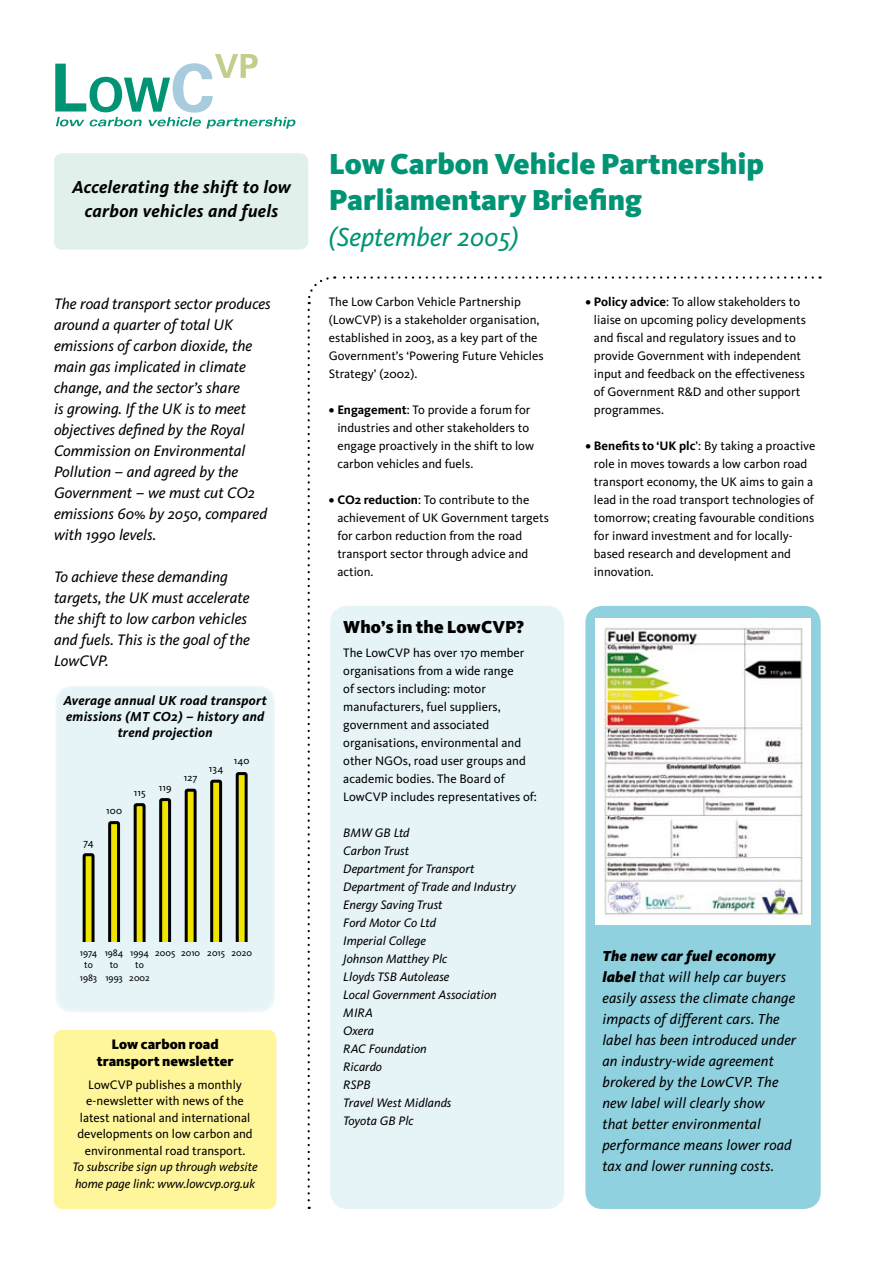
<style>
.page{position:relative;width:893px;height:1263px;background:#fff}
.page>*{position:absolute;margin:0;border:0;box-sizing:border-box;transform-origin:0 0}
.t1{font:900 30px/36px "Kievit";color:#009475}
.t2{font:italic 27px "Kievit";color:#009475}
.t3{font:italic 700 18px/24px "Kievit";letter-spacing:.015em;color:#000;text-align:center}
.t4{font:900 18px "Kievit";letter-spacing:.005em;color:#000}
.t5{font:italic 15.75px/21px "Kievit";color:#000}
.t6{font:italic 15px/21px "Kievit";letter-spacing:.01em;color:#000}
.t7{font:900 14.25px/16.5px "Kievit";letter-spacing:.005em;color:#000;text-align:center}
.t8{font:italic 700 13.5px/16.2px "Kievit";letter-spacing:.02em;color:#000;text-align:center}
.t9{font:12.75px/18px "Kievit";color:#000}
.t10{font:italic 12.75px/18px "Kievit";color:#000}
.t11{font:10.5px "Kievit";letter-spacing:.02em;color:#000}
.t12{font:9.75px/12.5px "Kievit";color:#000;text-align:center}
.s1{font-weight:700}
.s2{font-weight:900}
</style>
<div class="page">
<div style="left:54px;top:153px;width:254px;height:97px;background:#e1f0ea;border-radius:9px"></div>
<svg style="left:55px;top:54px;width:240px;height:75px"></svg>
<svg style="left:307px;top:276px;width:506px;height:28px"></svg>
<svg style="left:308px;top:310px;width:2px;height:899px"></svg>
<div style="left:55px;top:685px;width:221px;height:328px;background:#e7f4f7;border-radius:17px"></div>
<div style="left:54px;top:684px;width:222px;height:330px;border:2px solid #fff;border-radius:17px"></div>
<div style="left:161px;top:799px;width:9px;height:145px;background:#f1e400"></div>
<div style="left:159px;top:798px;width:12px;height:148px;border:3px solid #000"></div>
<div style="left:135px;top:805px;width:9px;height:139px;background:#f1e400"></div>
<div style="left:134px;top:803px;width:12px;height:143px;border:3px solid #000"></div>
<div style="left:110px;top:823px;width:9px;height:121px;background:#f1e400"></div>
<div style="left:108px;top:821px;width:12px;height:125px;border:3px solid #000"></div>
<div style="left:84px;top:855px;width:9px;height:89px;background:#f1e400"></div>
<div style="left:83px;top:853px;width:12px;height:93px;border:3px solid #000"></div>
<div style="left:186px;top:790px;width:9px;height:154px;background:#f1e400"></div>
<div style="left:185px;top:789px;width:12px;height:157px;border:3px solid #000"></div>
<div style="left:212px;top:781px;width:9px;height:163px;background:#f1e400"></div>
<div style="left:210px;top:780px;width:12px;height:166px;border:3px solid #000"></div>
<div style="left:237px;top:773px;width:9px;height:171px;background:#f1e400"></div>
<div style="left:236px;top:772px;width:12px;height:174px;border:3px solid #000"></div>
<div style="left:80px;top:942px;width:177px;height:14px;background:#e7f4f7"></div>
<div style="left:585px;top:606px;width:236px;height:603px;background:#90d1df;border-radius:17px"></div>
<img style="left:595px;top:619px;width:215px;height:303px">
<div style="left:330px;top:606px;width:234px;height:603px;background:#e7f4f7;border-radius:17px"></div>
<div style="left:54px;top:1030px;width:222px;height:179px;background:#fff59a;border-radius:9px"></div>
<h3 class="t3" style="left:72px;top:175px;width:220px">Accelerating the shift to low carbon vehicles and fuels</h3>
<p class="t5" style="left:54px;top:292px;width:218px">The road transport sector produces around a quarter of total UK emissions of carbon dioxide, the main gas implicated in climate change, and the sector’s share<br>is growing. If the UK is to meet objectives defined by the Royal<br>Commission on Environmental<br>Pollution – and agreed by the<br>Government – we must cut CO2 emissions 60% by 2050, compared with 1990 levels.</p>
<p class="t5" style="left:54px;top:565px;width:197px">To achieve these demanding targets, the UK must accelerate the shift to low carbon vehicles and fuels. This is the goal of the<br>LowCVP.</p>
<p class="t8" style="left:63px;top:692px;width:205px">Average annual UK road transport emissions (MT CO2) – history and trend projection</p>
<p class="t11" style="left:84px;top:836px;width:12px">74</p>
<p class="t11" style="left:106px;top:804px;width:17px">100</p>
<p class="t11" style="left:134px;top:786px;width:13px">115</p>
<p class="t11" style="left:159px;top:781px;width:14px">119</p>
<p class="t11" style="left:184px;top:771px;width:15px">127</p>
<p class="t11" style="left:209px;top:762px;width:16px">134</p>
<p class="t11" style="left:234px;top:754px;width:17px">140</p>
<p class="t12" style="left:105px;top:946px;width:20px">1984 to<br>1993</p>
<p class="t12" style="left:80px;top:946px;width:19px">1974 to<br>1983</p>
<p class="t12" style="left:181px;top:946px;width:72px">2010 2015 2020</p>
<p class="t12" style="left:130px;top:946px;width:46px">1994 2005</p>
<p class="t12" style="left:135px;top:958px;width:10px">to</p>
<p class="t12" style="left:129px;top:971px;width:22px">2002</p>
<p class="t7" style="left:97px;top:1036px;width:138px">Low carbon road transport newsletter</p>
<p class="t9" style="left:77px;top:1076px;width:177px;line-height:16.5px;text-align:center">LowCVP publishes a monthly e-newsletter with news of the latest national and international developments on low carbon and environmental road transport.</p>
<p class="t10" style="left:73px;top:1158px;width:187px;line-height:16.5px">To subscribe sign up through website home page link: www.lowcvp.org.uk</p>
<h1 class="t1" style="left:329px;top:146px;width:437px">Low Carbon Vehicle Partnership<br>Parliamentary Briefing</h1>
<h2 class="t2" style="left:329px;top:221px;width:191px">(September 2005)</h2>
<p class="t9" style="left:329px;top:293px;width:216px">The Low Carbon Vehicle Partnership (LowCVP) is a stakeholder organisation, established in 2003, as a key part of the Government’s ‘Powering Future Vehicles Strategy’ (2002).</p>
<p class="t9" style="left:337px;top:401px;width:198px;text-indent:-9px"><span class="s1">• Engagement</span>: To provide a forum for industries and other stakeholders to engage proactively in the shift to low carbon vehicles and fuels.</p>
<p class="t9" style="left:337px;top:491px;width:213px;text-indent:-9px"><span class="s1">• CO2 reduction</span>: To contribute to the achievement of UK Government targets for carbon reduction from the road transport sector through advice and action.</p>
<h3 class="t4" style="left:343px;top:615px;width:182px">Who’s in the LowCVP?</h3>
<p class="t9" style="left:343px;top:643px;width:195px">The LowCVP has over 170 member organisations from a wide range<br>of sectors including: motor manufacturers, fuel suppliers, government and associated organisations, environmental and other NGOs, road user groups and academic bodies. The Board of<br>LowCVP includes representatives of:</p>
<p class="t10" style="left:343px;top:823px;width:174px">BMW GB Ltd<br>Carbon Trust<br>Department for Transport<br>Department of Trade and Industry<br>Energy Saving Trust<br>Ford Motor Co Ltd<br>Imperial College<br>Johnson Matthey Plc<br>Lloyds TSB Autolease<br>Local Government Association<br>MIRA<br>Oxera<br>RAC Foundation<br>Ricardo<br>RSPB<br>Travel West Midlands<br>Toyota GB Plc</p>
<p class="t9" style="left:594px;top:293px;width:214px;text-indent:-9px"><span class="s1">• Policy advice</span>: To allow stakeholders to liaise on upcoming policy developments and fiscal and regulatory issues and to provide Government with independent input and feedback on the effectiveness of Government R&amp;D and other support programmes.</p>
<p class="t9" style="left:594px;top:437px;width:223px;text-indent:-9px"><span class="s1">• Benefits to ‘UK plc</span>’: By taking a proactive role in moves towards a low carbon road transport economy, the UK aims to gain a lead in the road transport technologies of tomorrow; creating favourable conditions for inward investment and for locally&shy;based research and development and innovation.</p>
<p class="t6" style="left:602px;top:945px;width:195px"><span class="s2">The new car fuel economy label</span> that will help car buyers easily assess the climate change impacts of different cars. The label has been introduced under an industry-wide agreement brokered by the LowCVP. The new label will clearly show<br>that better environmental performance means lower road tax and lower running costs.</p>
</div>
